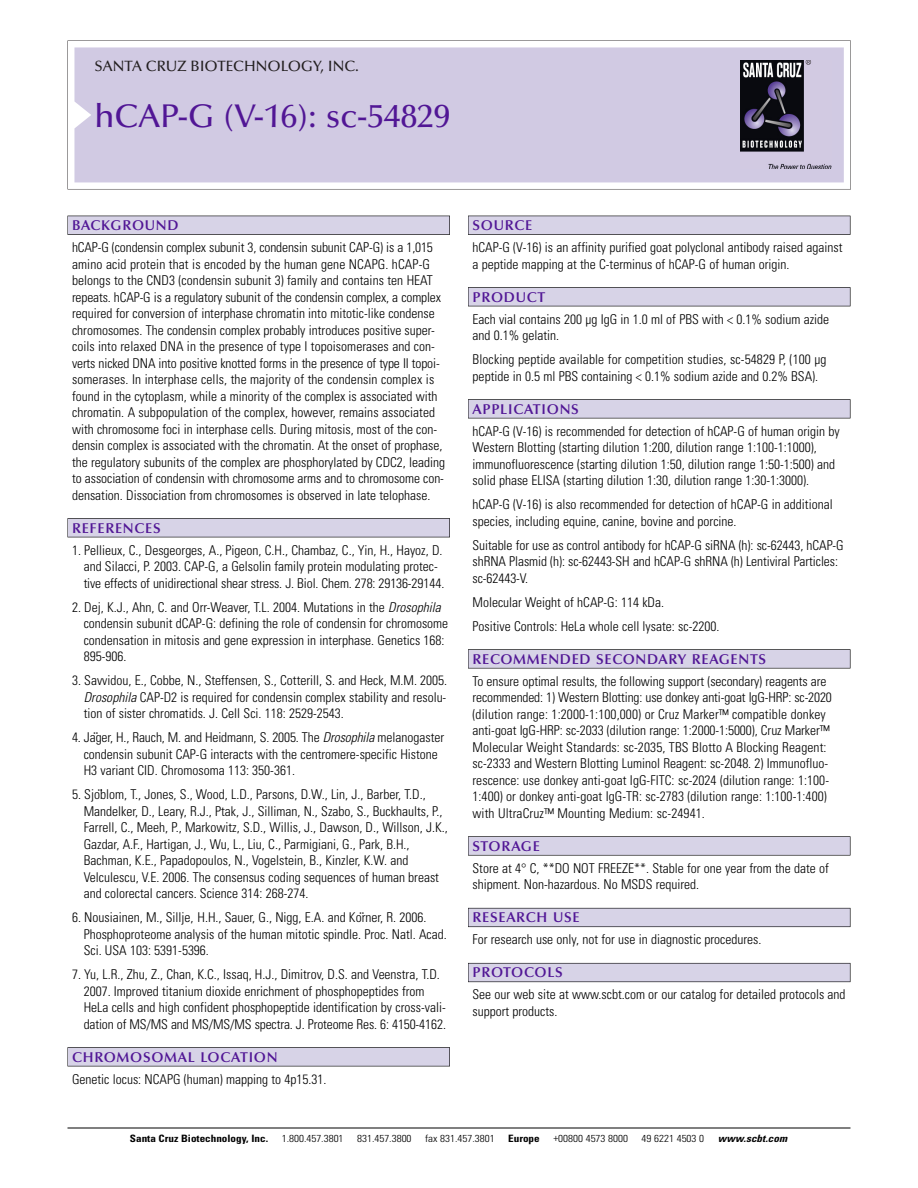
<style>
.page{position:relative;width:918px;height:1188px;background:#fff}
.page>*{position:absolute;margin:0;border:0;box-sizing:border-box;transform-origin:0 0}
.t1{font:500 33px "Optima";color:#511695}
.t2{font:500 15px "Optima";color:#231f20}
.t3{font:600 14.25px "Optima";letter-spacing:.05em;color:#511695}
.t4{font:300 condensed 13.5px/16.5px "Univers";color:#000}
.t5{font:300 condensed 10.2px "Univers";color:#000;scale:1.1 1}
.t6{font:700 condensed 10.2px "Univers";color:#000;scale:1.1 1}
.t7{font:italic 700 condensed 10.2px "Univers";letter-spacing:.005em;color:#000;scale:1.1 1}
.s1{font-style:italic}
.s2{font-family:"Microsoft Sans Serif";font-weight:400;font-stretch:normal}
</style>
<div class="page">
<svg style="left:68px;top:40px;width:783px;height:149px"></svg>
<div style="left:74px;top:47px;width:770px;height:135px;background:#d1cae3"></div>
<img style="left:741px;top:60px;width:90px;height:108px">
<div style="left:68px;top:216px;width:382px;height:19px;background:#525155"></div>
<div style="left:68px;top:216px;width:381px;height:18px;background:#d7d3e7"></div>
<div style="left:68px;top:518px;width:382px;height:19px;background:#525155"></div>
<div style="left:68px;top:519px;width:381px;height:18px;background:#d7d3e7"></div>
<div style="left:68px;top:1047px;width:382px;height:19px;background:#545357"></div>
<div style="left:68px;top:1048px;width:381px;height:18px;background:#d7d3e7"></div>
<div style="left:468px;top:216px;width:382px;height:19px;background:#525155"></div>
<div style="left:468px;top:216px;width:382px;height:18px;background:#d7d3e7"></div>
<div style="left:468px;top:287px;width:382px;height:19px;background:#525155"></div>
<div style="left:468px;top:288px;width:382px;height:18px;background:#d7d3e7"></div>
<div style="left:468px;top:399px;width:382px;height:19px;background:#545357"></div>
<div style="left:468px;top:400px;width:382px;height:18px;background:#d7d3e7"></div>
<div style="left:468px;top:649px;width:382px;height:19px;background:#575759"></div>
<div style="left:468px;top:650px;width:382px;height:18px;background:#d7d3e7"></div>
<svg style="left:468px;top:836px;width:382px;height:20px"></svg>
<div style="left:468px;top:837px;width:382px;height:18px;background:#d7d3e7"></div>
<div style="left:468px;top:908px;width:382px;height:19px;background:#66646e"></div>
<div style="left:468px;top:908px;width:382px;height:18px;background:#d7d3e7"></div>
<div style="left:468px;top:963px;width:382px;height:19px;background:#66646d"></div>
<div style="left:468px;top:964px;width:382px;height:18px;background:#d7d3e7"></div>
<hr style="left:68px;top:1128px;width:782px;height:1px;background:#000">
<p class="t2" style="left:94px;top:61px;width:266px">SANTA CRUZ BIOTECHNOLOGY, INC.</p>
<h1 class="t1" style="left:94px;top:103px;width:357px">hCAP-G (V-16): sc-54829</h1>
<p class="t3" style="left:72px;top:219px;width:108px">BACKGROUND</p>
<p class="t4" style="left:72px;top:240px;width:375px">hCAP-G (condensin complex subunit 3, condensin subunit CAP-G) is a 1,015 amino acid protein that is encoded by the human gene NCAPG. hCAP-G belongs to the CND3 (condensin subunit 3) family and contains ten HEAT repeats. hCAP-G is a regulatory subunit of the condensin complex, a complex required for conversion of interphase chromatin into mitotic-like condense chromosomes. The condensin complex probably introduces positive super&shy;coils into relaxed DNA in the presence of type I topoisomerases and con&shy;verts nicked DNA into positive knotted forms in the presence of type II topoi&shy;somerases. In interphase cells, the majority of the condensin complex is found in the cytoplasm, while a minority of the complex is associated with chromatin. A subpopulation of the complex, however, remains associated with chromosome foci in interphase cells. During mitosis, most of the con&shy;densin complex is associated with the chromatin. At the onset of prophase, the regulatory subunits of the complex are phosphorylated by CDC2, leading to association of condensin with chromosome arms and to chromosome con&shy;densation. Dissociation from chromosomes is observed in late telophase.</p>
<p class="t3" style="left:72px;top:522px;width:90px">REFERENCES</p>
<p class="t4" style="left:84px;top:543px;width:362px;text-indent:-12px">1. Pellieux, C., Desgeorges, A., Pigeon, C.H., Chambaz, C., Yin, H., Hayoz, D. and Silacci, P. 2003. CAP-G, a Gelsolin family protein modulating protec&shy;tive effects of unidirectional shear stress. J. Biol. Chem. 278: 29136-29144.</p>
<p class="t4" style="left:84px;top:600px;width:366px;text-indent:-12px">2. Dej, K.J., Ahn, C. and Orr-Weaver, T.L. 2004. Mutations in the <span class="s1">Drosophila </span>condensin subunit dCAP-G: defining the role of condensin for chromosome condensation in mitosis and gene expression in interphase. Genetics 168:<br>895-906.</p>
<p class="t4" style="left:84px;top:673px;width:365px;text-align:justify;text-indent:-12px">3. Savvidou, E., Cobbe, N., Steffensen, S., Cotterill, S. and Heck, M.M. 2005.<br><span class="s1">Drosophila</span> CAP-D2 is required for condensin complex stability and resolu&shy;tion of sister chromatids. J. Cell Sci. 118: 2529-2543.</p>
<p class="t4" style="left:84px;top:730px;width:362px;text-indent:-12px">4. Jag<span class="s2">̈</span> er, H., Rauch, M. and Heidmann, S. 2005. The <span class="s1">Drosophila</span> melanogaster condensin subunit CAP-G interacts with the centromere-specific Histone<br>H3 variant CID. Chromosoma 113: 350-361.</p>
<p class="t4" style="left:84px;top:787px;width:366px;text-indent:-12px">5. Sjo<span class="s2">̈</span>blom, T., Jones, S., Wood, L.D., Parsons, D.W., Lin, J., Barber, T.D., Mandelker, D., Leary, R.J., Ptak, J., Silliman, N., Szabo, S., Buckhaults, P., Farrell, C., Meeh, P., Markowitz, S.D., Willis, J., Dawson, D., Willson, J.K., Gazdar, A.F., Hartigan, J., Wu, L., Liu, C., Parmigiani, G., Park, B.H., Bachman, K.E., Papadopoulos, N., Vogelstein, B., Kinzler, K.W. and Velculescu, V.E. 2006. The consensus coding sequences of human breast and colorectal cancers. Science 314: 268-274.</p>
<p class="t4" style="left:84px;top:910px;width:365px;text-indent:-12px">6. Nousiainen, M., Sillje, H.H., Sauer, G., Nigg, E.A. and Ko<span class="s2">̈</span>rner, R. 2006.<br>Phosphoproteome analysis of the human mitotic spindle. Proc. Natl. Acad.<br>Sci. USA 103: 5391-5396.</p>
<p class="t4" style="left:84px;top:967px;width:364px;text-indent:-12px">7. Yu, L.R., Zhu, Z., Chan, K.C., Issaq, H.J., Dimitrov, D.S. and Veenstra, T.D.<br>2007. Improved titanium dioxide enrichment of phosphopeptides from HeLa cells and high confident phosphopeptide identification by cross-vali&shy;dation of MS/MS and MS/MS/MS spectra. J. Proteome Res. 6: 4150-4162.</p>
<p class="t3" style="left:72px;top:1051px;width:207px">CHROMOSOMAL LOCATION</p>
<p class="t4" style="left:72px;top:1072px;width:256px">Genetic locus: NCAPG (human) mapping to 4p15.31.</p>
<p class="t3" style="left:473px;top:219px;width:61px">SOURCE</p>
<p class="t4" style="left:473px;top:240px;width:371px">hCAP-G (V-16) is an affinity purified goat polyclonal antibody raised against a peptide mapping at the C-terminus of hCAP-G of human origin.</p>
<p class="t3" style="left:473px;top:291px;width:74px">PRODUCT</p>
<p class="t4" style="left:473px;top:312px;width:358px">Each vial contains 200 µg IgG in 1.0 ml of PBS with &lt; 0.1% sodium azide and 0.1% gelatin.</p>
<p class="t4" style="left:473px;top:352px;width:356px">Blocking peptide available for competition studies, sc-54829 P, (100 µg peptide in 0.5 ml PBS containing &lt; 0.1% sodium azide and 0.2% BSA).</p>
<p class="t3" style="left:473px;top:403px;width:108px">APPLICATIONS</p>
<p class="t4" style="left:473px;top:424px;width:369px">hCAP-G (V-16) is recommended for detection of hCAP-G of human origin by Western Blotting (starting dilution 1:200, dilution range 1:100-1:1000), immunofluorescence (starting dilution 1:50, dilution range 1:50-1:500) and solid phase ELISA (starting dilution 1:30, dilution range 1:30-1:3000).</p>
<p class="t4" style="left:473px;top:497px;width:362px">hCAP-G (V-16) is also recommended for detection of hCAP-G in additional species, including equine, canine, bovine and porcine.</p>
<p class="t4" style="left:473px;top:538px;width:373px">Suitable for use as control antibody for hCAP-G siRNA (h): sc-62443, hCAP-G shRNA Plasmid (h): sc-62443-SH and hCAP-G shRNA (h) Lentiviral Particles: sc-62443-V.</p>
<p class="t4" style="left:473px;top:591px;width:248px;line-height:24px">Molecular Weight of hCAP-G: 114 kDa.<br>Positive Controls: HeLa whole cell lysate: sc-2200.</p>
<p class="t3" style="left:473px;top:653px;width:295px">RECOMMENDED SECONDARY REAGENTS</p>
<p class="t4" style="left:473px;top:674px;width:361px">To ensure optimal results, the following support (secondary) reagents are recommended: 1) Western Blotting: use donkey anti-goat IgG-HRP: sc-2020 (dilution range: 1:2000-1:100,000) or Cruz Marker™ compatible donkey anti-goat IgG-HRP: sc-2033 (dilution range: 1:2000-1:5000), Cruz Marker™ Molecular Weight Standards: sc-2035, TBS Blotto A Blocking Reagent: sc-2333 and Western Blotting Luminol Reagent: sc-2048. 2) Immunofluo&shy;rescence: use donkey anti-goat IgG-FITC: sc-2024 (dilution range: 1:100- 1:400) or donkey anti-goat IgG-TR: sc-2783 (dilution range: 1:100-1:400) with UltraCruz™ Mounting Medium: sc-24941.</p>
<p class="t3" style="left:473px;top:840px;width:69px">STORAGE</p>
<p class="t4" style="left:473px;top:861px;width:358px">Store at 4° C, **DO NOT FREEZE**. Stable for one year from the date of shipment. Non-hazardous. No MSDS required.</p>
<p class="t3" style="left:473px;top:912px;width:109px">RESEARCH USE</p>
<p class="t4" style="left:473px;top:932px;width:290px">For research use only, not for use in diagnostic procedures.</p>
<p class="t3" style="left:473px;top:967px;width:92px">PROTOCOLS</p>
<p class="t4" style="left:473px;top:988px;width:375px">See our web site at www.scbt.com or our catalog for detailed protocols and support products.</p>
<p class="t6" style="left:130px;top:1135px;width:127px">Santa Cruz Biotechnology, Inc.</p>
<p class="t5" style="left:282px;top:1135px;width:58px">1.800.457.3801</p>
<p class="t5" style="left:357px;top:1135px;width:51px">831.457.3800</p>
<p class="t5" style="left:425px;top:1135px;width:65px">fax 831.457.3801</p>
<p class="t6" style="left:508px;top:1135px;width:30px">Europe</p>
<p class="t5" style="left:553px;top:1135px;width:69px">+00800 4573 8000</p>
<p class="t5" style="left:642px;top:1135px;width:58px">49 6221 4503 0</p>
<p class="t7" style="left:718px;top:1135px;width:64px">www.scbt.com</p>
</div>
